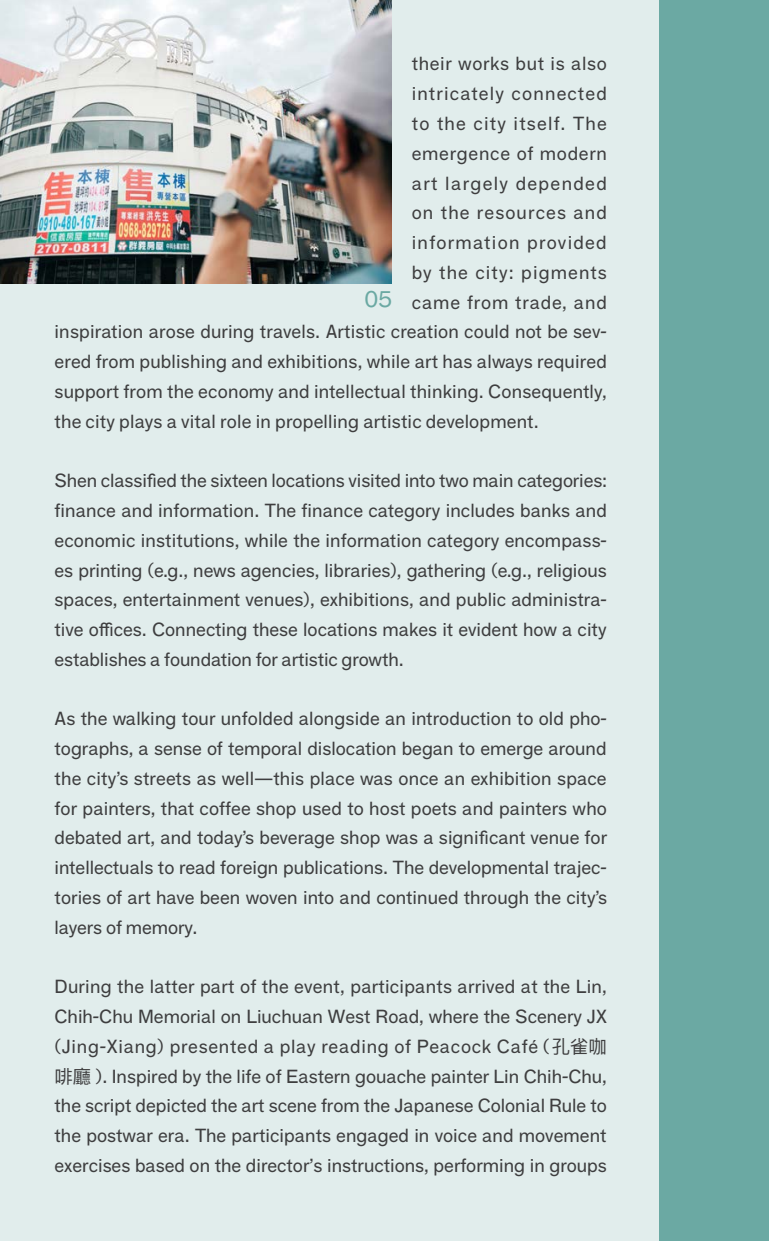
<style>
.page{position:relative;width:769px;height:1241px;background:#fff}
.page>*{position:absolute;margin:0;border:0;box-sizing:border-box;transform-origin:0 0}
.t1{font:22.75px "F Grotesk";color:#6ba9a3}
.t2{font:18.38px/29.8px "F Grotesk";letter-spacing:.01em;color:#3e3e3f;text-align:justify}
.t3{font:18.38px "F Grotesk";letter-spacing:.065em;color:#3e3e3f}
.t4{font:18.38px "F Grotesk";letter-spacing:.07em;color:#3e3e3f}
.t5{font:18.38px "F Grotesk";letter-spacing:.06em;color:#3e3e3f}
.t6{font:18.38px "F Grotesk";letter-spacing:.035em;color:#3e3e3f}
.t7{font:18.38px "F Grotesk";letter-spacing:.04em;color:#3e3e3f}
.t8{font:18.38px "F Grotesk";letter-spacing:.05em;color:#3e3e3f}
.s1{font-family:"Ping Fang TC"}
</style>
<div class="page">
<div style="left:0;top:0;width:769px;height:1240px;background:#e1edec"></div>
<img style="left:0;top:0;width:392px;height:283px">
<div style="left:660px;top:0;width:109px;height:1240px;background:#6ba9a3"></div>
<p class="t6" style="left:412px;top:51px;width:197px">their works but is also</p>
<p class="t3" style="left:412px;top:80px;width:197px">intricately connected</p>
<p class="t3" style="left:412px;top:110px;width:196px">to the city itself. The</p>
<p class="t7" style="left:412px;top:140px;width:197px">emergence of modern</p>
<p class="t4" style="left:412px;top:170px;width:197px">art largely depended</p>
<p class="t5" style="left:412px;top:199px;width:197px">on the resources and</p>
<p class="t4" style="left:412px;top:229px;width:196px">information provided</p>
<p class="t5" style="left:412px;top:259px;width:197px">by the city: pigments</p>
<p class="t8" style="left:412px;top:289px;width:197px">came from trade, and</p>
<p class="t2" style="left:55px;top:316px;width:554px">inspiration arose during travels. Artistic creation could not be sev-</p>
<p class="t2" style="left:55px;top:345px;width:554px">ered from publishing and exhibitions, while art has always required</p>
<p class="t2" style="left:55px;top:375px;width:554px">support from the economy and intellectual thinking. Consequently,</p>
<p class="t2" style="left:55px;top:405px;width:486px">the city plays a vital role in propelling artistic development.</p>
<p class="t1" style="left:364px;top:282px;width:29px">05</p>
<p class="t2" style="left:55px;top:464px;width:554px">Shen classified the sixteen locations visited into two main categories: finance and information. The finance category includes banks and economic institutions, while the information category encompass&shy;es printing (e.g., news agencies, libraries), gathering (e.g., religious spaces, entertainment venues), exhibitions, and public administra&shy;tive offices. Connecting these locations makes it evident how a city establishes a foundation for artistic growth.</p>
<p class="t2" style="left:55px;top:702px;width:554px">As the walking tour unfolded alongside an introduction to old pho&shy;tographs, a sense of temporal dislocation began to emerge around the city’s streets as well—this place was once an exhibition space for painters, that coffee shop used to host poets and painters who debated art, and today’s beverage shop was a significant venue for intellectuals to read foreign publications. The developmental trajec&shy;tories of art have been woven into and continued through the city’s layers of memory.</p>
<p class="t2" style="left:55px;top:970px;width:554px">During the latter part of the event, participants arrived at the Lin, Chih-Chu Memorial on Liuchuan West Road, where the Scenery JX (Jing-Xiang) presented a play reading of Peacock Café (<span class="s1">孔雀咖啡廳</span> ). Inspired by the life of Eastern gouache painter Lin Chih-Chu, the script depicted the art scene from the Japanese Colonial Rule to the postwar era. The participants engaged in voice and movement exercises based on the director’s instructions, performing in groups</p>
</div>
